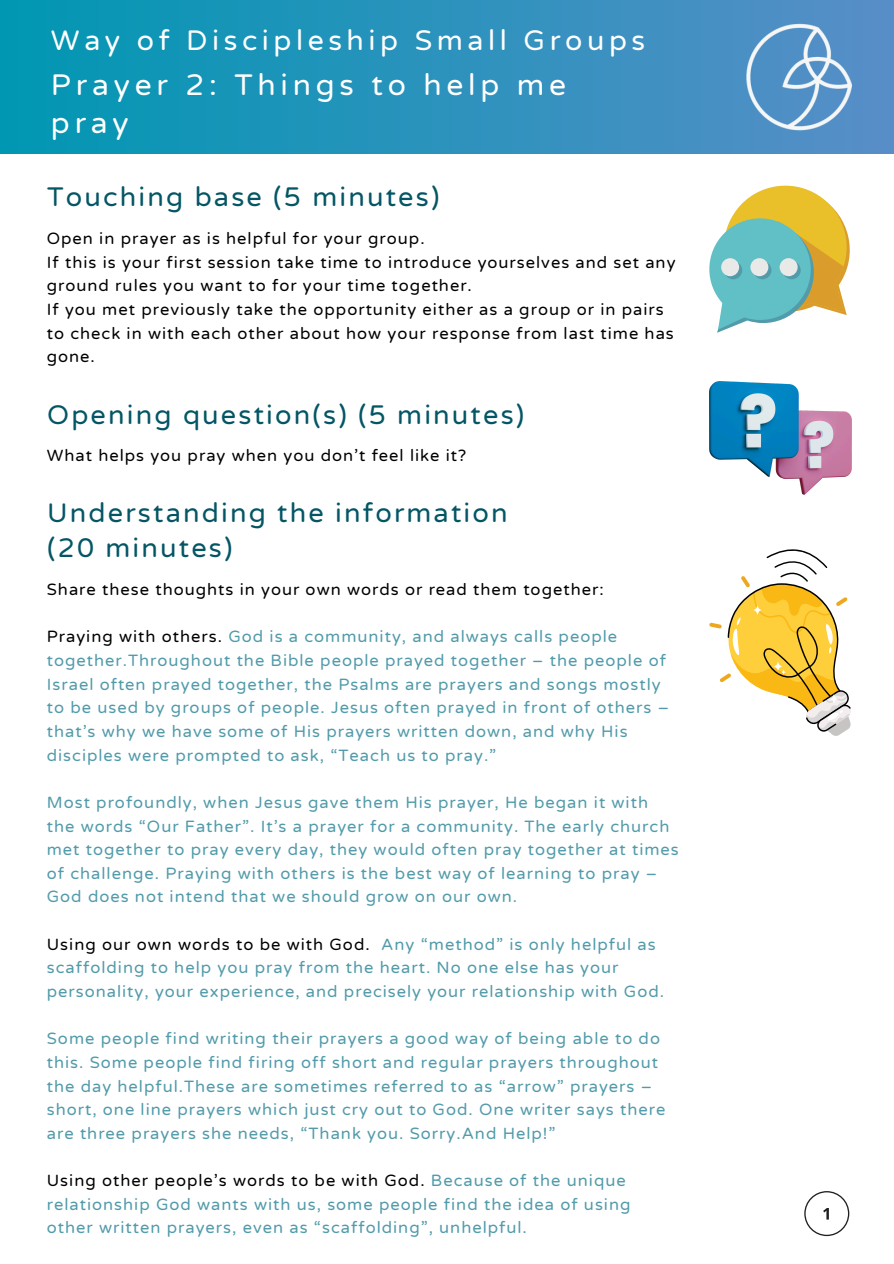
<style>
.page{position:relative;width:894px;height:1264px;background:#fff}
.page>*{position:absolute;margin:0;border:0;box-sizing:border-box;transform-origin:0 0}
.t1{font:30px/38.2px "Varela Round";letter-spacing:.16em;color:#fff}
.t2{font:28.5px "Varela Round";letter-spacing:.16em;color:#fff}
.t3{font:27.15px/34.8px "Varela Round";letter-spacing:.08em;color:#045665}
.t4{font:16.5px/23.7px "Varela Round";letter-spacing:.06em;color:#529baa}
.t5{font:16.5px/23.7px "Varela Round";letter-spacing:.06em;color:#000}
.s1{color:#000}
</style>
<div class="page">
<div style="left:0;top:0;width:893px;height:153px;background:linear-gradient(to right,#0097b2,#588ec8)"></div>
<img style="left:733px;top:12px;width:130px;height:130px">
<svg style="left:709px;top:185px;width:141px;height:148px"></svg>
<svg style="left:724px;top:261px;width:18px;height:18px"></svg>
<svg style="left:753px;top:261px;width:18px;height:18px"></svg>
<svg style="left:782px;top:261px;width:18px;height:18px"></svg>
<div style="left:721px;top:258px;width:18px;height:18px;background:#e9e9e7;border-radius:50%"></div>
<div style="left:750px;top:258px;width:18px;height:18px;background:#e9e9e7;border-radius:50%"></div>
<div style="left:779px;top:258px;width:18px;height:18px;background:#e9e9e7;border-radius:50%"></div>
<img style="left:709px;top:381px;width:142px;height:113px">
<svg style="left:804px;top:1191px;width:45px;height:44px"></svg>
<svg style="left:709px;top:549px;width:141px;height:187px"></svg>
<p class="t2" style="left:51px;top:24px;width:595px">Way of Discipleship Small Groups</p>
<h1 class="t1" style="left:51px;top:66px;width:516px">Prayer 2: Things to help me pray</h1>
<p class="t3" style="left:47px;top:180px;width:394px">Touching base (5 minutes)</p>
<p class="t5" style="left:47px;top:227px;width:379px">Open in prayer as is helpful for your group.</p>
<p class="t5" style="left:47px;top:250px;width:630px">If this is your first session take time to introduce yourselves and set any ground rules you want to for your time together.</p>
<p class="t5" style="left:47px;top:298px;width:628px">If you met previously take the opportunity either as a group or in pairs to check in with each other about how your response from last time has gone.</p>
<p class="t3" style="left:47px;top:397px;width:478px">Opening question(s) (5 minutes)</p>
<h1 class="t5" style="left:47px;top:444px;width:421px">What helps you pray when you don’t feel like it?</h1>
<p class="t3" style="left:47px;top:496px;width:462px">Understanding the information (20 minutes)</p>
<h1 class="t5" style="left:47px;top:578px;width:558px">Share these thoughts in your own words or read them together:</h1>
<p class="t4" style="left:47px;top:625px;width:623px"><span class="s1">Praying with others.</span> God is a community, and always calls people together.Throughout the Bible people prayed together – the people of Israel often prayed together, the Psalms are prayers and songs mostly to be used by groups of people. Jesus often prayed in front of others – that’s why we have some of His prayers written down, and why His disciples were prompted to ask, “Teach us to pray.”</p>
<p class="t4" style="left:47px;top:790px;width:633px">Most profoundly, when Jesus gave them His prayer, He began it with the words “Our Father”. It’s a prayer for a community. The early church met together to pray every day, they would often pray together at times of challenge. Praying with others is the best way of learning to pray – God does not intend that we should grow on our own.</p>
<p class="t4" style="left:47px;top:932px;width:618px"><span class="s1">Using our own words to be with God.</span> Any “method” is only helpful as scaffolding to help you pray from the heart. No one else has your personality, your experience, and precisely your relationship with God.</p>
<p class="t4" style="left:47px;top:1027px;width:620px">Some people find writing their prayers a good way of being able to do this. Some people find firing off short and regular prayers throughout the day helpful.These are sometimes referred to as “arrow” prayers – short, one line prayers which just cry out to God. One writer says there are three prayers she needs, “Thank you. Sorry.And Help!”</p>
<p class="t4" style="left:47px;top:1168px;width:585px"><span class="s1">Using other people’s words to be with God.</span> Because of the unique relationship God wants with us, some people find the idea of using other written prayers, even as “scaffolding”, unhelpful.</p>
</div>
